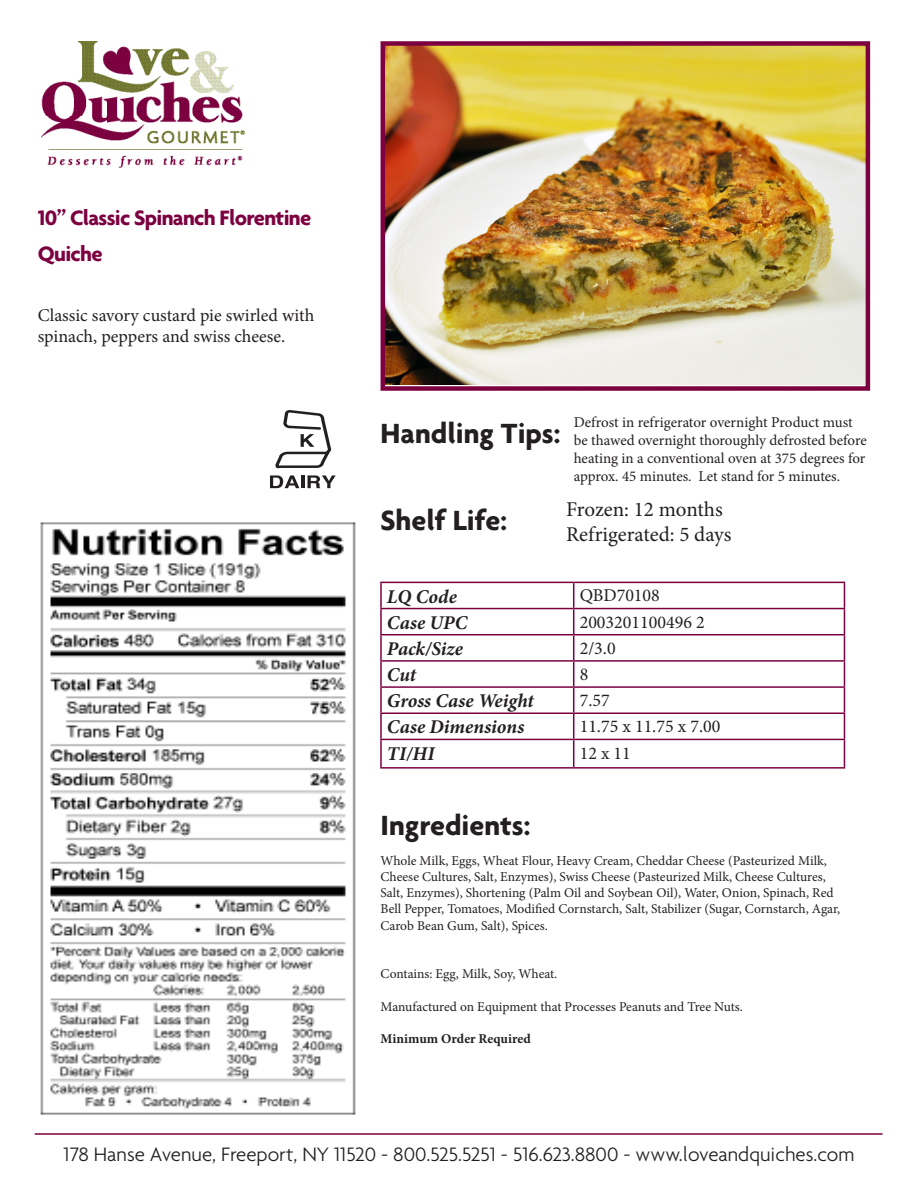
<style>
.page{position:relative;width:918px;height:1188px;background:#fff}
.page>*{position:absolute;margin:0;border:0;box-sizing:border-box;transform-origin:0 0}
.t1{font:700 30px "Agenda";color:#231f20}
.t2{font:700 22.5px "Agenda";letter-spacing:-.03em;color:#7c0040}
.t3{font:300 21px "Agenda";color:#231f20}
.t4{font:21px "Minion Pro";color:#231f20}
.t5{font:italic 700 19.5px "Minion Pro";color:#231f20}
.t6{font:18px "Minion Pro";color:#231f20}
.t7{font:15px/18px "Minion Pro";color:#231f20}
.t8{font:13.5px/16.2px "Minion Pro";color:#231f20}
.t9{font:700 13.5px "Minion Pro";color:#231f20}
</style>
<div class="page">
<img style="left:42px;top:42px;width:202px;height:125px">
<hr style="left:35px;top:1133px;width:848px;height:2px;background:#7c0040">
<hr style="left:380px;top:582px;width:194px;height:1px;background:#7c0040">
<hr style="left:380px;top:583px;width:2px;height:25px;background:#7c0040">
<hr style="left:574px;top:582px;width:271px;height:1px;background:#7c0040">
<hr style="left:380px;top:608px;width:194px;height:1px;background:#7c0040">
<hr style="left:380px;top:609px;width:2px;height:25px;background:#7c0040">
<hr style="left:574px;top:608px;width:271px;height:1px;background:#7c0040">
<hr style="left:380px;top:634px;width:194px;height:1px;background:#7c0040">
<hr style="left:380px;top:635px;width:2px;height:25px;background:#7c0040">
<hr style="left:574px;top:634px;width:271px;height:1px;background:#7c0040">
<hr style="left:380px;top:660px;width:194px;height:2px;background:#7c0040">
<hr style="left:380px;top:662px;width:2px;height:24px;background:#7c0040">
<hr style="left:574px;top:660px;width:271px;height:2px;background:#7c0040">
<hr style="left:380px;top:686px;width:194px;height:2px;background:#7c0040">
<hr style="left:380px;top:688px;width:2px;height:25px;background:#7c0040">
<hr style="left:574px;top:686px;width:271px;height:2px;background:#7c0040">
<hr style="left:380px;top:713px;width:194px;height:1px;background:#7c0040">
<hr style="left:380px;top:714px;width:2px;height:25px;background:#7c0040">
<hr style="left:574px;top:713px;width:271px;height:1px;background:#7c0040">
<hr style="left:380px;top:739px;width:194px;height:1px;background:#7c0040">
<hr style="left:380px;top:740px;width:2px;height:27px;background:#7c0040">
<hr style="left:574px;top:739px;width:271px;height:1px;background:#7c0040">
<svg style="left:573px;top:583px;width:1px;height:184px"></svg>
<svg style="left:844px;top:583px;width:1px;height:184px"></svg>
<hr style="left:380px;top:767px;width:194px;height:2px;background:#7c0040">
<hr style="left:574px;top:767px;width:271px;height:2px;background:#7c0040">
<svg style="left:270px;top:475px;width:66px;height:13px"></svg>
<svg style="left:275px;top:410px;width:57px;height:59px"></svg>
<img style="left:386px;top:46px;width:479px;height:339px">
<div style="left:381px;top:41px;width:489px;height:350px;border:4px solid #7c0040"></div>
<img style="left:40px;top:522px;width:316px;height:593px">
<p class="t2" style="left:38px;top:204px;width:275px">10” Classic Spinanch Florentine</p>
<p class="t2" style="left:38px;top:240px;width:66px">Quiche</p>
<p class="t6" style="left:38px;top:303px;width:278px">Classic savory custard pie swirled with</p>
<p class="t6" style="left:38px;top:325px;width:249px">spinach, peppers and swiss cheese.</p>
<p class="t1" style="left:381px;top:415px;width:181px">Handling Tips:</p>
<p class="t7" style="left:574px;top:413px;width:295px">Defrost in refrigerator overnight Product must be thawed overnight thoroughly defrosted before heating in a conventional oven at 375 degrees for approx. 45 minutes. Let stand for 5 minutes.</p>
<p class="t1" style="left:381px;top:503px;width:128px">Shelf Life:</p>
<p class="t4" style="left:566px;top:495px;width:158px">Frozen: 12 months</p>
<p class="t4" style="left:566px;top:521px;width:167px">Refrigerated: 5 days</p>
<p class="t5" style="left:387px;top:582px;width:71px">LQ Code</p>
<p class="t6" style="left:580px;top:584px;width:82px">QBD70108</p>
<p class="t5" style="left:387px;top:609px;width:82px">Case UPC</p>
<p class="t6" style="left:580px;top:610px;width:127px">2003201100496 2</p>
<p class="t5" style="left:387px;top:635px;width:78px">Pack/Size</p>
<p class="t6" style="left:580px;top:636px;width:37px">2/3.0</p>
<p class="t5" style="left:387px;top:661px;width:31px">Cut</p>
<p class="t6" style="left:580px;top:662px;width:10px">8</p>
<p class="t5" style="left:387px;top:687px;width:148px">Gross Case Weight</p>
<p class="t6" style="left:580px;top:688px;width:32px">7.57</p>
<p class="t5" style="left:387px;top:713px;width:139px">Case Dimensions</p>
<p class="t6" style="left:580px;top:715px;width:142px">11.75 x 11.75 x 7.00</p>
<p class="t5" style="left:387px;top:739px;width:49px">TI/HI</p>
<p class="t6" style="left:580px;top:741px;width:53px">12 x 11</p>
<p class="t1" style="left:381px;top:807px;width:151px">Ingredients:</p>
<p class="t8" style="left:381px;top:852px;width:461px">Whole Milk, Eggs, Wheat Flour, Heavy Cream, Cheddar Cheese (Pasteurized Milk, Cheese Cultures, Salt, Enzymes), Swiss Cheese (Pasteurized Milk, Cheese Cultures, Salt, Enzymes), Shortening (Palm Oil and Soybean Oil), Water, Onion, Spinach, Red Bell Pepper, Tomatoes, Modified Cornstarch, Salt, Stabilizer (Sugar, Cornstarch, Agar, Carob Bean Gum, Salt), Spices.</p>
<p class="t8" style="left:381px;top:966px;width:178px">Contains: Egg, Milk, Soy, Wheat.</p>
<p class="t8" style="left:381px;top:998px;width:364px">Manufactured on Equipment that Processes Peanuts and Tree Nuts.</p>
<p class="t9" style="left:381px;top:1029px;width:152px">Minimum Order Required</p>
<p class="t3" style="left:64px;top:1141px;width:792px">178 Hanse Avenue, Freeport, NY 11520 - 800.525.5251 - 516.623.8800 - www.loveandquiches.com</p>
</div>
